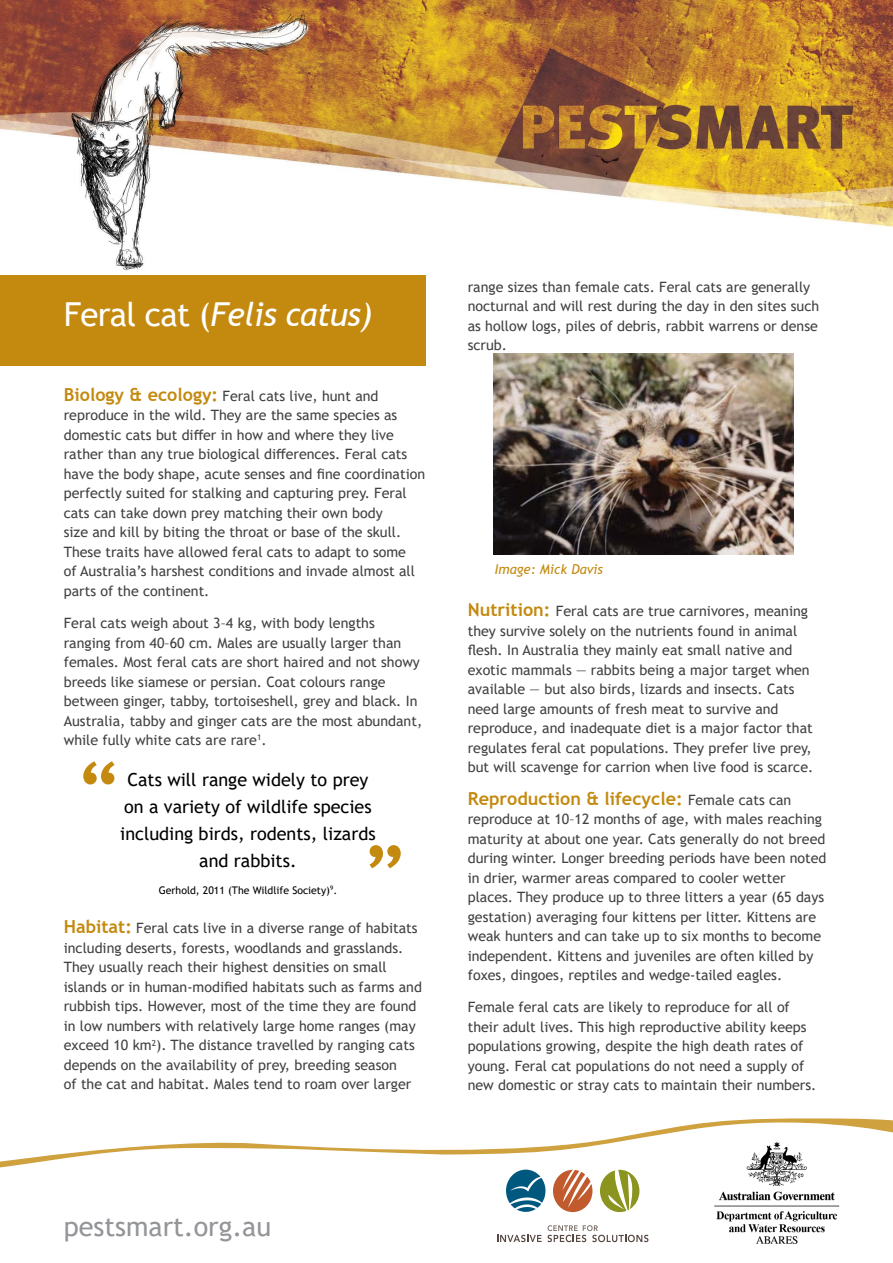
<style>
.page{position:relative;width:893px;height:1263px;background:#fff}
.page>*{position:absolute;margin:0;border:0;box-sizing:border-box;transform-origin:0 0}
.t1{font:italic 33px "Trebuchet MS";letter-spacing:-.02em;color:#fff}
.t2{font:27px "Trebuchet MS";color:#939598}
.t3{font:18px/27px "Trebuchet MS";color:#000;text-align:center}
.t4{font:700 18px "Trebuchet MS";color:#c38a0f}
.t5{font:14.25px/19.5px "Trebuchet MS";color:#414042}
.t6{font:italic 13.5px "Trebuchet MS";color:#c38a0f}
.t7{font:10.5px "Trebuchet MS";color:#000}
.s1{font-style:normal}
.s2{font-weight:700;font-size:18px;color:#c38a0f}
.s3{font-weight:400;font-size:14.25px;color:#414042}
</style>
<div class="page">
<img style="left:0;top:0;width:893px;height:1243px">
<img style="left:713px;top:1181px;width:129px;height:63px">
<svg style="left:553px;top:1181px;width:39px;height:31px"></svg>
<svg style="left:600px;top:1181px;width:39px;height:31px"></svg>
<svg style="left:506px;top:1181px;width:39px;height:31px"></svg>
<svg style="left:497px;top:1225px;width:151px;height:17px"></svg>
<div style="left:0;top:276px;width:425px;height:90px;background:#c38a0f"></div>
<svg style="left:83px;top:761px;width:32px;height:23px"></svg>
<svg style="left:369px;top:845px;width:32px;height:23px"></svg>
<img style="left:493px;top:353px;width:301px;height:202px">
<svg style="left:0;top:1112px;width:893px;height:69px"></svg>
<h1 class="t1" style="left:64px;top:294px;width:310px"><span class="s1">Feral cat (</span>Felis catus)</h1>
<p class="t5" style="left:64px;top:386px;width:363px"><span class="s2">Biology &amp; ecology:</span> Feral cats live, hunt and reproduce in the wild. They are the same species as domestic cats but differ in how and where they live rather than any true biological differences. Feral cats have the body shape, acute senses and fine coordination perfectly suited for stalking and capturing prey. Feral cats can take down prey matching their own body<br>size and kill by biting the throat or base of the skull.<br>These traits have allowed feral cats to adapt to some<br>of Australia’s harshest conditions and invade almost all parts of the continent.</p>
<p class="t5" style="left:64px;top:613px;width:360px">Feral cats weigh about 3–4 kg, with body lengths ranging from 40–60 cm. Males are usually larger than females. Most feral cats are short haired and not showy breeds like siamese or persian. Coat colours range between ginger, tabby, tortoiseshell, grey and black. In Australia, tabby and ginger cats are the most abundant, while fully white cats are rare<sup>1</sup>.</p>
<p class="t3" style="left:120px;top:765px;width:257px">Cats will range widely to prey on a variety of wildlife species including birds, rodents, lizards and rabbits.</p>
<p class="t7" style="left:159px;top:883px;width:180px">Gerhold, 2011 (The Wildlife Society)<sup>9</sup>.</p>
<p class="t5" style="left:64px;top:918px;width:360px"><span class="s2">Habitat:</span> Feral cats live in a diverse range of habitats including deserts, forests, woodlands and grasslands.<br>They usually reach their highest densities on small islands or in human-modified habitats such as farms and rubbish tips. However, most of the time they are found in low numbers with relatively large home ranges (may exceed 10 km<sup>2</sup>). The distance travelled by ranging cats depends on the availability of prey, breeding season<br>of the cat and habitat. Males tend to roam over larger</p>
<p class="t5" style="left:468px;top:277px;width:353px">range sizes than female cats. Feral cats are generally nocturnal and will rest during the day in den sites such as hollow logs, piles of debris, rabbit warrens or dense scrub.</p>
<p class="t6" style="left:495px;top:561px;width:110px">Image: Mick Davis</p>
<p class="t5" style="left:468px;top:601px;width:347px"><span class="s2">Nutrition:</span> Feral cats are true carnivores, meaning they survive solely on the nutrients found in animal flesh. In Australia they mainly eat small native and exotic mammals — rabbits being a major target when available — but also birds, lizards and insects. Cats need large amounts of fresh meat to survive and reproduce, and inadequate diet is a major factor that regulates feral cat populations. They prefer live prey, but will scavenge for carrion when live food is scarce.</p>
<p class="t4" style="left:468px;top:787px;width:325px">Reproduction &amp; lifecycle: <span class="s3">Female cats can</span></p>
<p class="t5" style="left:468px;top:809px;width:360px">reproduce at 10–12 months of age, with males reaching maturity at about one year. Cats generally do not breed during winter. Longer breeding periods have been noted in drier, warmer areas compared to cooler wetter places. They produce up to three litters a year (65 days gestation) averaging four kittens per litter. Kittens are weak hunters and can take up to six months to become independent. Kittens and juveniles are often killed by foxes, dingoes, reptiles and wedge-tailed eagles.</p>
<p class="t5" style="left:468px;top:997px;width:350px">Female feral cats are likely to reproduce for all of their adult lives. This high reproductive ability keeps populations growing, despite the high death rates of young. Feral cat populations do not need a supply of new domestic or stray cats to maintain their numbers.</p>
<h2 class="t2" style="left:64px;top:1210px;width:209px">pestsmart.org.au</h2>
</div>
